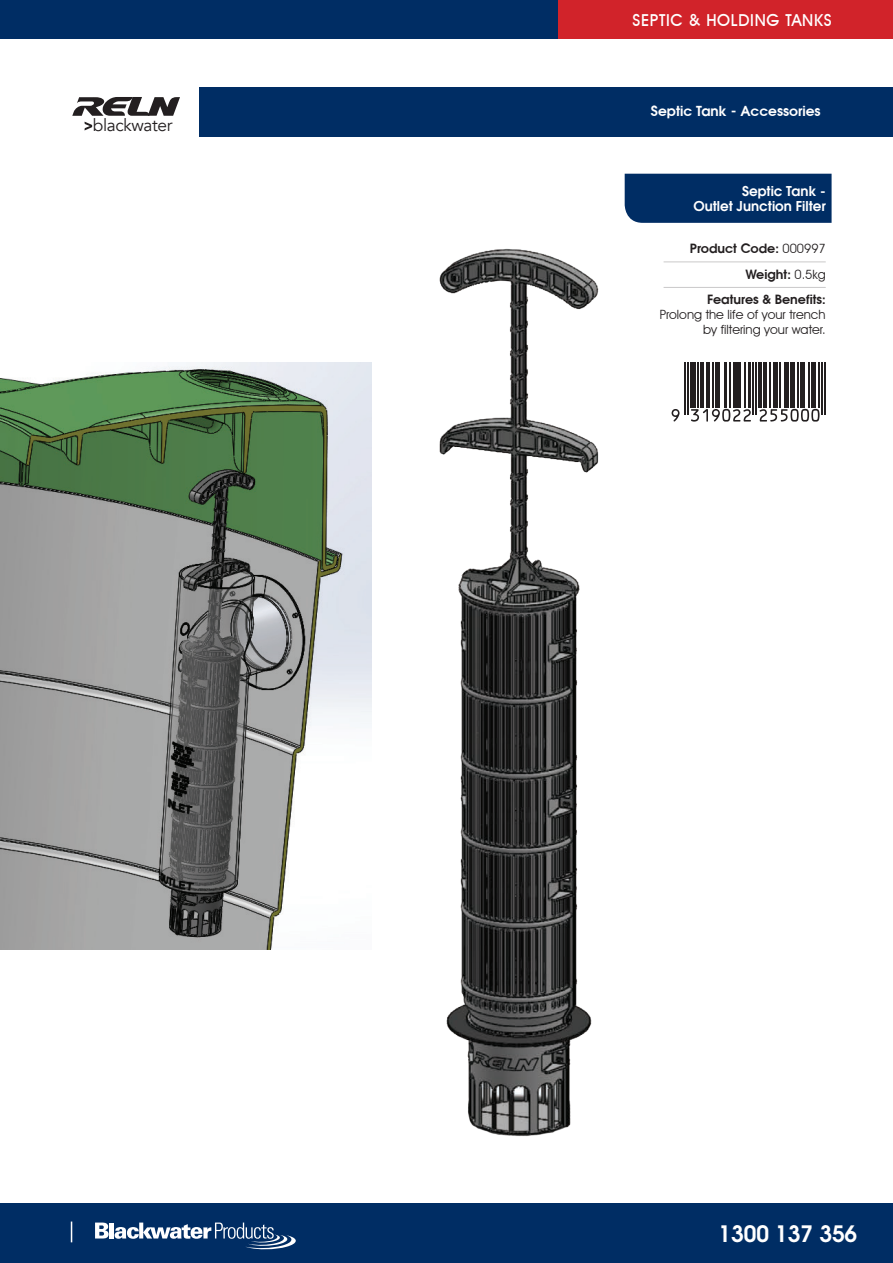
<style>
.page{position:relative;width:893px;height:1263px;background:#fff}
.page>*{position:absolute;margin:0;border:0;box-sizing:border-box;transform-origin:0 0}
.t1{font:600 22.5px "Avant Garde LT";color:#fff}
.t2{font:17.25px "Avenir";letter-spacing:-.02em;color:#231f20}
.t3{font:500 16.5px "Avant Garde IT Cby BT";letter-spacing:.04em;color:#fff}
.t4{font:600 13.8px "Avant Garde";color:#fff}
.t5{font:600 13.5px/15px "Avant Garde LT";color:#fff;text-align:right}
.t6{font:600 12.75px/25.5px "Avant Garde";color:#231f20;text-align:right}
.t7{font:12.75px/15px "Avant Garde IT Cby BT";color:#231f20;text-align:right}
.s1{font-family:"Avant Garde IT Cby BT";font-weight:400}
</style>
<div class="page">
<img style="left:0;top:363px;width:372px;height:587px">
<div style="left:0;top:0;width:893px;height:38px;background:#002d64"></div>
<div style="left:558px;top:0;width:335px;height:38px;background:#d1232a"></div>
<div style="left:0;top:1203px;width:893px;height:60px;background:#002d64"></div>
<svg style="left:70px;top:1221px;width:226px;height:28px"></svg>
<hr style="left:664px;top:262px;width:162px;height:1px;background:#231f20">
<hr style="left:664px;top:287px;width:162px;height:1px;background:#231f20">
<div style="left:625px;top:174px;width:207px;height:49px;background:#002d64"></div>
<svg style="left:672px;top:409px;width:8px;height:12px"></svg>
<hr style="left:684px;top:363px;width:2px;height:52px;background:#231f20">
<hr style="left:687px;top:363px;width:2px;height:52px;background:#231f20">
<div style="left:690px;top:363px;width:6px;height:44px;background:#231f20"></div>
<hr style="left:697px;top:363px;width:2px;height:44px;background:#231f20">
<hr style="left:700px;top:363px;width:3px;height:44px;background:#231f20">
<hr style="left:706px;top:363px;width:3px;height:44px;background:#231f20">
<hr style="left:712px;top:363px;width:2px;height:44px;background:#231f20">
<div style="left:715px;top:363px;width:5px;height:44px;background:#231f20"></div>
<hr style="left:724px;top:363px;width:3px;height:44px;background:#231f20">
<hr style="left:729px;top:363px;width:1px;height:44px;background:#231f20">
<hr style="left:733px;top:363px;width:3px;height:44px;background:#231f20">
<hr style="left:738px;top:363px;width:3px;height:44px;background:#231f20">
<svg style="left:691px;top:409px;width:60px;height:13px"></svg>
<hr style="left:744px;top:363px;width:1px;height:44px;background:#231f20">
<hr style="left:748px;top:363px;width:3px;height:44px;background:#231f20">
<hr style="left:753px;top:363px;width:1px;height:52px;background:#231f20">
<hr style="left:756px;top:363px;width:1px;height:52px;background:#231f20">
<hr style="left:759px;top:363px;width:3px;height:44px;background:#231f20">
<hr style="left:763px;top:363px;width:3px;height:44px;background:#231f20">
<hr style="left:769px;top:363px;width:2px;height:44px;background:#231f20">
<hr style="left:774px;top:363px;width:4px;height:44px;background:#231f20">
<hr style="left:779px;top:363px;width:2px;height:44px;background:#231f20">
<hr style="left:784px;top:363px;width:4px;height:44px;background:#231f20">
<hr style="left:790px;top:363px;width:4px;height:44px;background:#231f20">
<hr style="left:797px;top:363px;width:2px;height:44px;background:#231f20">
<div style="left:800px;top:363px;width:5px;height:44px;background:#231f20"></div>
<hr style="left:808px;top:363px;width:1px;height:44px;background:#231f20">
<svg style="left:760px;top:409px;width:59px;height:13px"></svg>
<hr style="left:811px;top:363px;width:4px;height:44px;background:#231f20">
<hr style="left:818px;top:363px;width:2px;height:44px;background:#231f20">
<hr style="left:821px;top:363px;width:2px;height:52px;background:#231f20">
<hr style="left:824px;top:363px;width:2px;height:52px;background:#231f20">
<img style="left:439px;top:248px;width:160px;height:888px">
<div style="left:200px;top:87px;width:693px;height:49px;background:#002d64"></div>
<svg style="left:72px;top:97px;width:108px;height:19px"></svg>
<svg style="left:85px;top:122px;width:7px;height:8px"></svg>
<h2 class="t2" style="left:93px;top:115px;width:81px">blackwater</h2>
<p class="t3" style="left:633px;top:10px;width:200px">SEPTIC &amp; HOLDING TANKS</p>
<p class="t4" style="left:651px;top:102px;width:171px">Septic Tank - Accessories</p>
<p class="t5" style="left:693px;top:183px;width:134px">Septic Tank -<br>Outlet Junction Filter</p>
<p class="t6" style="left:690px;top:236px;width:137px">Product Code: <span class="s1">000997<br></span>Weight: <span class="s1">0.5kg<br></span>Features &amp; Benefits:</p>
<p class="t7" style="left:660px;top:307px;width:167px">Prolong the life of your trench by filtering your water.</p>
<h1 class="t1" style="left:719px;top:1219px;width:140px">1300 137 356</h1>
</div>
